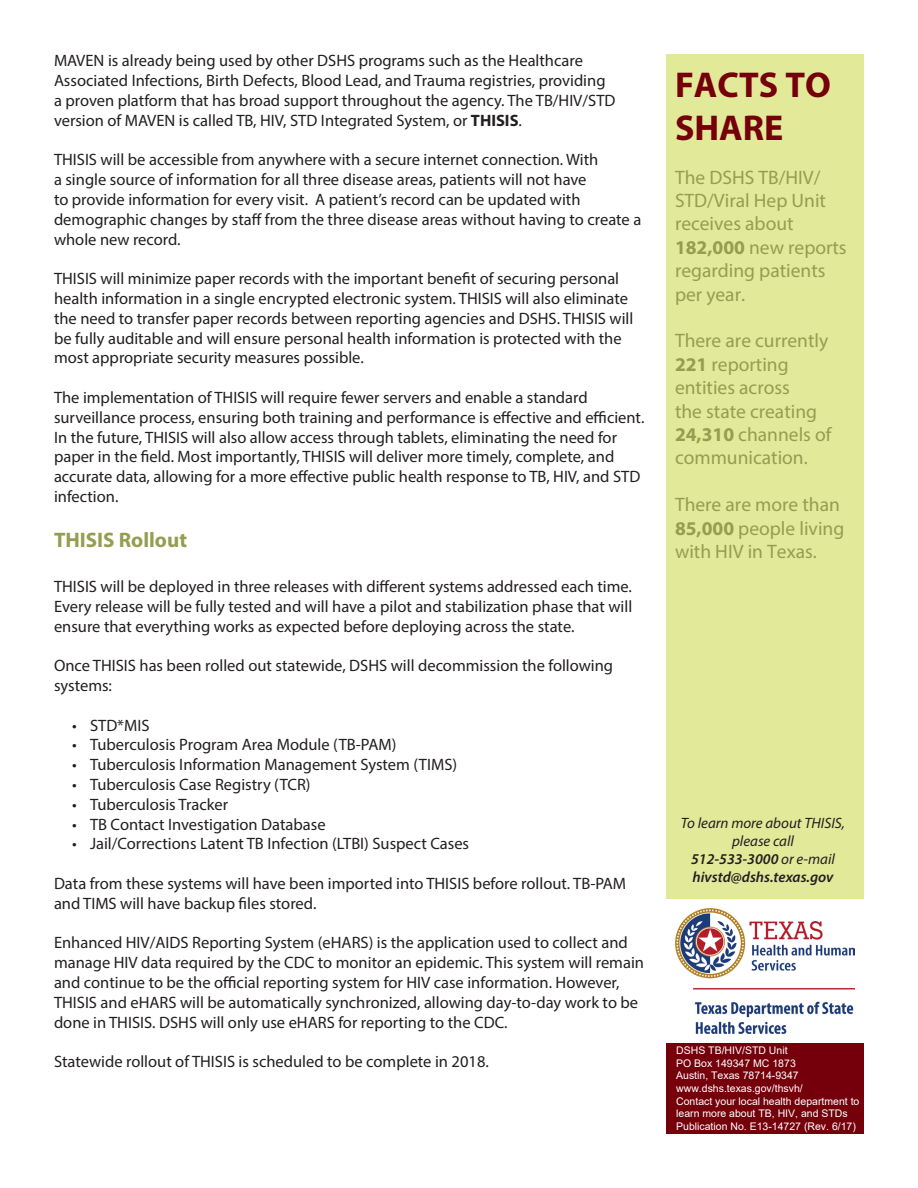
<style>
.page{position:relative;width:918px;height:1188px;background:#fff}
.page>*{position:absolute;margin:0;border:0;box-sizing:border-box;transform-origin:0 0}
.t1{font:700 36px/43.2px "Myriad Pro";color:#75000b}
.FACT_SHEET_BODY_STYL{font:700 21px "Myriad Pro";color:#959d51}
.t2{font:19.5px/23.4px "Myriad Pro";color:#959d51}
.FACT_SHEET_BODY_STYL-2{font:16.5px/19.8px "Myriad Pro";color:#231f20}
.FACT_SHEET_BODY_STYL-3{font:italic 15px/18px "Myriad Pro";color:#231f20;text-align:center}
.t3{font:10.5px/12.6px "Arial";color:#fff}
.s1{font-weight:700}
.s2{font-weight:600}
</style>
<div class="page">
<div style="left:666px;top:54px;width:198px;height:1080px;background:#e2e999"></div>
<div style="left:666px;top:1042px;width:198px;height:92px;background:#75000b"></div>
<div style="left:666px;top:899px;width:198px;height:143px;background:#fff"></div>
<img style="left:675px;top:908px;width:179px;height:126px">
<p class="FACT_SHEET_BODY_STYL-2" style="left:54px;top:51px;width:563px">MAVEN is already being used by other DSHS programs such as the Healthcare Associated Infections, Birth Defects, Blood Lead, and Trauma registries, providing a proven platform that has broad support throughout the agency. The TB/HIV/STD version of MAVEN is called TB, HIV, STD Integrated System, or <span class="s1">THISIS</span>.</p>
<p class="FACT_SHEET_BODY_STYL-2" style="left:54px;top:150px;width:589px">THISIS will be accessible from anywhere with a secure internet connection. With<br>a single source of information for all three disease areas, patients will not have<br>to provide information for every visit. A patient’s record can be updated with demographic changes by staff from the three disease areas without having to create a whole new record.</p>
<p class="FACT_SHEET_BODY_STYL-2" style="left:54px;top:268px;width:581px">THISIS will minimize paper records with the important benefit of securing personal health information in a single encrypted electronic system. THISIS will also eliminate the need to transfer paper records between reporting agencies and DSHS. THISIS will be fully auditable and will ensure personal health information is protected with the most appropriate security measures possible.</p>
<p class="FACT_SHEET_BODY_STYL-2" style="left:54px;top:387px;width:592px">The implementation of THISIS will require fewer servers and enable a standard surveillance process, ensuring both training and performance is effective and efficient.<br>In the future, THISIS will also allow access through tablets, eliminating the need for paper in the field. Most importantly, THISIS will deliver more timely, complete, and accurate data, allowing for a more effective public health response to TB, HIV, and STD infection.</p>
<p class="FACT_SHEET_BODY_STYL" style="left:54px;top:526px;width:135px">THISIS Rollout</p>
<p class="FACT_SHEET_BODY_STYL-2" style="left:54px;top:576px;width:580px;text-align:justify">THISIS will be deployed in three releases with different systems addressed each time.<br>Every release will be fully tested and will have a pilot and stabilization phase that will ensure that everything works as expected before deploying across the state.</p>
<p class="FACT_SHEET_BODY_STYL-2" style="left:54px;top:655px;width:561px">Once THISIS has been rolled out statewide, DSHS will decommission the following systems:</p>
<p class="FACT_SHEET_BODY_STYL-2" style="left:72px;top:715px;width:79px">• STD*MIS</p>
<p class="FACT_SHEET_BODY_STYL-2" style="left:72px;top:735px;width:326px">• Tuberculosis Program Area Module (TB-PAM)</p>
<p class="FACT_SHEET_BODY_STYL-2" style="left:72px;top:754px;width:387px">• Tuberculosis Information Management System (TIMS)</p>
<p class="FACT_SHEET_BODY_STYL-2" style="left:72px;top:774px;width:240px">• Tuberculosis Case Registry (TCR)</p>
<p class="FACT_SHEET_BODY_STYL-2" style="left:72px;top:794px;width:158px">• Tuberculosis Tracker</p>
<p class="FACT_SHEET_BODY_STYL-2" style="left:72px;top:814px;width:255px">• TB Contact Investigation Database</p>
<p class="FACT_SHEET_BODY_STYL-2" style="left:72px;top:834px;width:399px">• Jail/Corrections Latent TB Infection (LTBI) Suspect Cases</p>
<p class="FACT_SHEET_BODY_STYL-2" style="left:54px;top:873px;width:574px">Data from these systems will have been imported into THISIS before rollout. TB-PAM and TIMS will have backup files stored.</p>
<p class="FACT_SHEET_BODY_STYL-2" style="left:54px;top:933px;width:592px">Enhanced HIV/AIDS Reporting System (eHARS) is the application used to collect and manage HIV data required by the CDC to monitor an epidemic. This system will remain and continue to be the official reporting system for HIV case information. However, THISIS and eHARS will be automatically synchronized, allowing day-to-day work to be done in THISIS. DSHS will only use eHARS for reporting to the CDC.</p>
<p class="FACT_SHEET_BODY_STYL-2" style="left:54px;top:1051px;width:436px">Statewide rollout of THISIS is scheduled to be complete in 2018.</p>
<p class="t1" style="left:675px;top:62px;width:157px">FACTS TO<br>SHARE</p>
<p class="t2" style="left:675px;top:165px;width:173px">The DSHS TB/HIV/<br>STD/Viral Hep Unit receives about<br><span class="s1">182,000</span> new reports regarding patients per year.</p>
<p class="t2" style="left:675px;top:329px;width:158px">There are currently<br><span class="s1">221</span> reporting entities across<br>the state creating<br><span class="s1">24,310</span> channels of communication.</p>
<p class="t2" style="left:675px;top:493px;width:171px">There are more than<br><span class="s1">85,000</span> people living with HIV in Texas.</p>
<p class="FACT_SHEET_BODY_STYL-3" style="left:681px;top:813px;width:166px">To learn more about THISIS, please call<br><span class="s2">512-533-3000</span> or e-mail <span class="s2">hivstd@dshs.texas.gov</span></p>
<p class="t3" style="left:676px;top:1044px;width:113px">DSHS TB/HIV/STD Unit</p>
<p class="t3" style="left:676px;top:1057px;width:121px">PO Box 149347 MC 1873</p>
<p class="t3" style="left:676px;top:1069px;width:124px">Austin, Texas 78714-9347</p>
<p class="t3" style="left:676px;top:1082px;width:128px">www.dshs.texas.gov/thsvh/</p>
<p class="t3" style="left:676px;top:1095px;width:185px">Contact your local health department to learn more about TB, HIV, and STDs</p>
<p class="t3" style="left:676px;top:1120px;width:181px">Publication No. E13-14727 (Rev. 6/17)</p>
</div>
